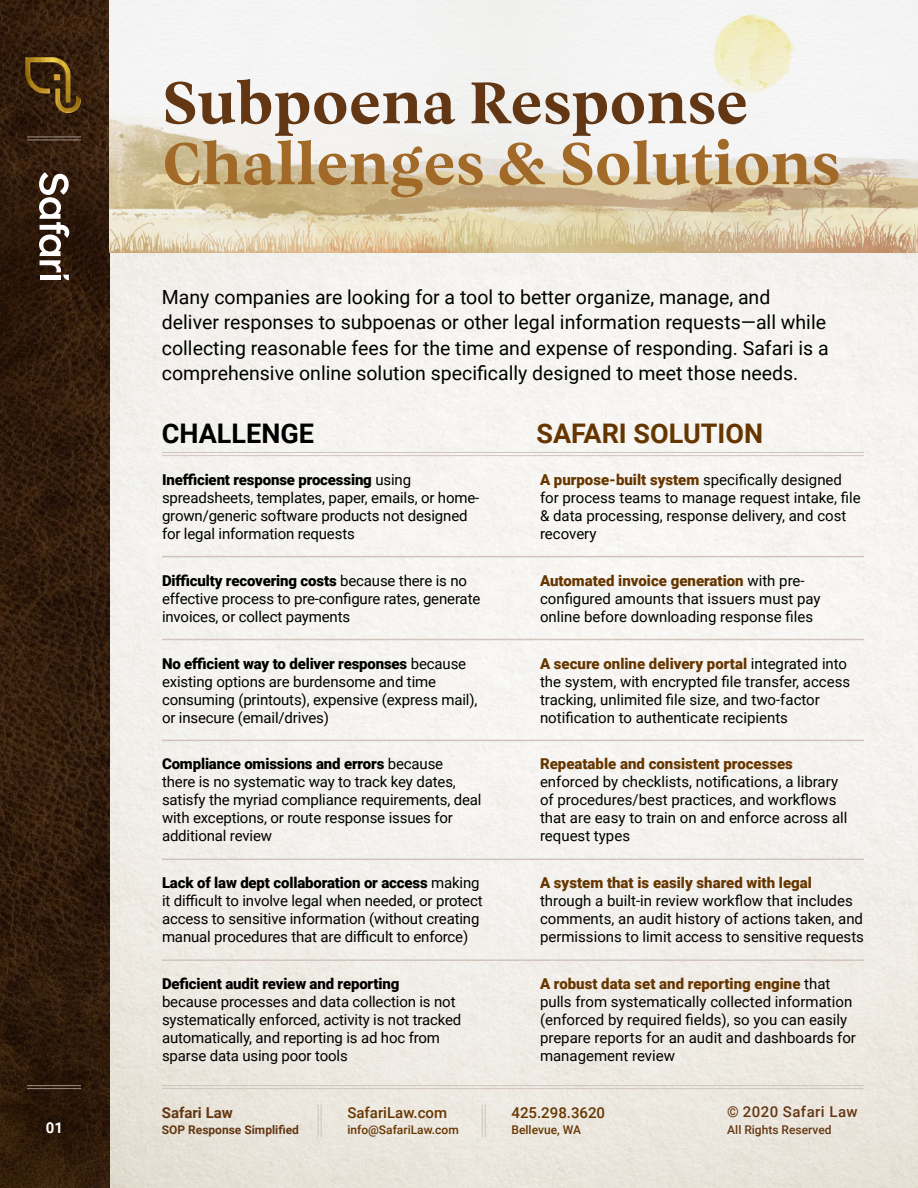
<style>
.page{position:relative;width:918px;height:1188px;background:#fff}
.page>*{position:absolute;margin:0;border:0;box-sizing:border-box;transform-origin:0 0}
.t1{font:700 60px "Vesterbro";color:#a16a28}
.t2{font:700 60px "Vesterbro";color:#643714}
.t3{font:700 27px "Roboto";color:#663600}
.t4{font:700 27px "Roboto";color:#000}
.t5{font:19.5px/25.5px "Roboto";color:#000}
.t6{font:15px/18px "Roboto";letter-spacing:-.01em;color:#000}
.t7{font:900 15px "Roboto";color:#663600}
.t8{font:900 15px "Roboto";letter-spacing:-.01em;color:#000}
.t9{font:500 15px "Roboto";color:#663600}
.t10{font:500 15px "Roboto";letter-spacing:.03em;color:#643714}
.t11{font:700 15px "Roboto";color:#643714}
.t12{font:700 15px "Roboto";color:#fff}
.t13{font:500 12px "Roboto";color:#663600}
.t14{font:700 12px "Roboto";color:#643714}
.t15{font:500 12px "Roboto";color:#643714}
.s1{font-weight:900}
.s2{font-weight:900;color:#663600}
</style>
<div class="page">
<img style="left:109px;top:253px;width:809px;height:935px">
<img style="left:0;top:0;width:109px;height:1188px">
<hr style="left:162px;top:1085px;width:702px;height:1px;background:#d1c4bd">
<hr style="left:162px;top:1088px;width:702px;height:1px;background:#d1c4bd">
<hr style="left:27px;top:1085px;width:54px;height:1px;background:#d1c4bd">
<hr style="left:27px;top:1088px;width:54px;height:1px;background:#d1c4bd">
<hr style="left:27px;top:137px;width:54px;height:1px;background:#d1c4bd">
<hr style="left:27px;top:140px;width:54px;height:1px;background:#d1c4bd">
<svg style="left:39px;top:172px;width:30px;height:108px"></svg>
<hr style="left:321px;top:1104px;width:1px;height:33px;background:#d1c4bd">
<hr style="left:318px;top:1104px;width:1px;height:33px;background:#d1c4bd">
<hr style="left:485px;top:1104px;width:1px;height:33px;background:#d1c4bd">
<hr style="left:482px;top:1104px;width:1px;height:33px;background:#d1c4bd">
<img style="left:26px;top:58px;width:54px;height:54px">
<img style="left:109px;top:0;width:809px;height:253px">
<hr style="left:162px;top:452px;width:702px;height:1px;background:#d1c4bd">
<hr style="left:162px;top:455px;width:702px;height:1px;background:#d1c4bd">
<hr style="left:162px;top:556px;width:351px;height:1px;background:#d1c4bd">
<hr style="left:513px;top:556px;width:351px;height:1px;background:#d1c4bd">
<hr style="left:162px;top:639px;width:351px;height:1px;background:#d1c4bd">
<hr style="left:513px;top:639px;width:351px;height:1px;background:#d1c4bd">
<hr style="left:162px;top:740px;width:351px;height:1px;background:#d1c4bd">
<hr style="left:513px;top:740px;width:351px;height:1px;background:#d1c4bd">
<hr style="left:162px;top:859px;width:351px;height:1px;background:#d1c4bd">
<hr style="left:513px;top:859px;width:351px;height:1px;background:#d1c4bd">
<hr style="left:162px;top:959px;width:351px;height:2px;background:#d1c4bd">
<hr style="left:513px;top:959px;width:351px;height:2px;background:#d1c4bd">
<p class="t12" style="left:46px;top:1117px;width:19px">01</p>
<h1 class="t2" style="left:162px;top:59px;width:588px">Subpoena Response</h1>
<h1 class="t1" style="left:162px;top:120px;width:680px">Challenges &amp; Solutions</h1>
<p class="t5" style="left:162px;top:284px;width:668px">Many companies are looking for a tool to better organize, manage, and deliver responses to subpoenas or other legal information requests—all while collecting reasonable fees for the time and expense of responding. Safari is a comprehensive online solution specifically designed to meet those needs.</p>
<h2 class="t4" style="left:162px;top:415px;width:154px">CHALLENGE</h2>
<h2 class="t3" style="left:536px;top:415px;width:228px">SAFARI SOLUTION</h2>
<p class="t6" style="left:162px;top:470px;width:319px"><span class="s1">Inefficient response processing</span> using spreadsheets, templates, paper, emails, or home&shy;grown/generic software products not designed for legal information requests</p>
<p class="t6" style="left:540px;top:470px;width:322px"><span class="s2">A purpose-built system</span> specifically designed for process teams to manage request intake, file &amp; data processing, response delivery, and cost recovery</p>
<p class="t6" style="left:162px;top:571px;width:320px"><span class="s1">Difficulty recovering costs</span> because there is no effective process to pre-configure rates, generate invoices, or collect payments</p>
<p class="t6" style="left:540px;top:571px;width:282px"><span class="s2">Automated invoice generation</span> with pre&shy;configured amounts that issuers must pay online before downloading response files</p>
<p class="t6" style="left:162px;top:654px;width:317px"><span class="s1">No efficient way to deliver responses</span> because existing options are burdensome and time consuming (printouts), expensive (express mail), or insecure (email/drives)</p>
<p class="t6" style="left:540px;top:654px;width:312px"><span class="s2">A secure online delivery portal</span> integrated into the system, with encrypted file transfer, access tracking, unlimited file size, and two-factor notification to authenticate recipients</p>
<p class="t6" style="left:162px;top:755px;width:321px"><span class="s1">Compliance omissions and errors</span> because<br>there is no systematic way to track key dates, satisfy the myriad compliance requirements, deal with exceptions, or route response issues for additional review</p>
<p class="t7" style="left:540px;top:754px;width:254px">Repeatable and consistent processes</p>
<p class="t6" style="left:540px;top:773px;width:309px">enforced by checklists, notifications, a library of procedures/best practices, and workflows that are easy to train on and enforce across all request types</p>
<p class="t6" style="left:162px;top:873px;width:322px"><span class="s1">Lack of law dept collaboration or access</span> making it difficult to involve legal when needed, or protect access to sensitive information (without creating manual procedures that are difficult to enforce)</p>
<p class="t7" style="left:540px;top:873px;width:273px">A system that is easily shared with legal</p>
<p class="t6" style="left:540px;top:891px;width:326px">through a built-in review workflow that includes comments, an audit history of actions taken, and permissions to limit access to sensitive requests</p>
<p class="t8" style="left:162px;top:973px;width:239px">Deficient audit review and reporting</p>
<p class="t6" style="left:162px;top:992px;width:301px">because processes and data collection is not systematically enforced, activity is not tracked automatically, and reporting is ad hoc from sparse data using poor tools</p>
<p class="t6" style="left:540px;top:974px;width:317px"><span class="s2">A robust data set and reporting engine</span> that pulls from systematically collected information (enforced by required fields), so you can easily prepare reports for an audit and dashboards for management review</p>
<p class="t11" style="left:162px;top:1102px;width:73px">Safari Law</p>
<p class="t14" style="left:162px;top:1122px;width:139px">SOP Response Simplified</p>
<p class="t9" style="left:347px;top:1102px;width:101px">SafariLaw.com</p>
<p class="t13" style="left:347px;top:1122px;width:113px">info@SafariLaw.com</p>
<p class="t9" style="left:512px;top:1102px;width:95px">425.298.3620</p>
<p class="t13" style="left:512px;top:1122px;width:71px">Bellevue, WA</p>
<p class="t10" style="left:727px;top:1101px;width:132px">© 2020 Safari Law</p>
<p class="t15" style="left:727px;top:1121px;width:106px">All Rights Reserved</p>
</div>
